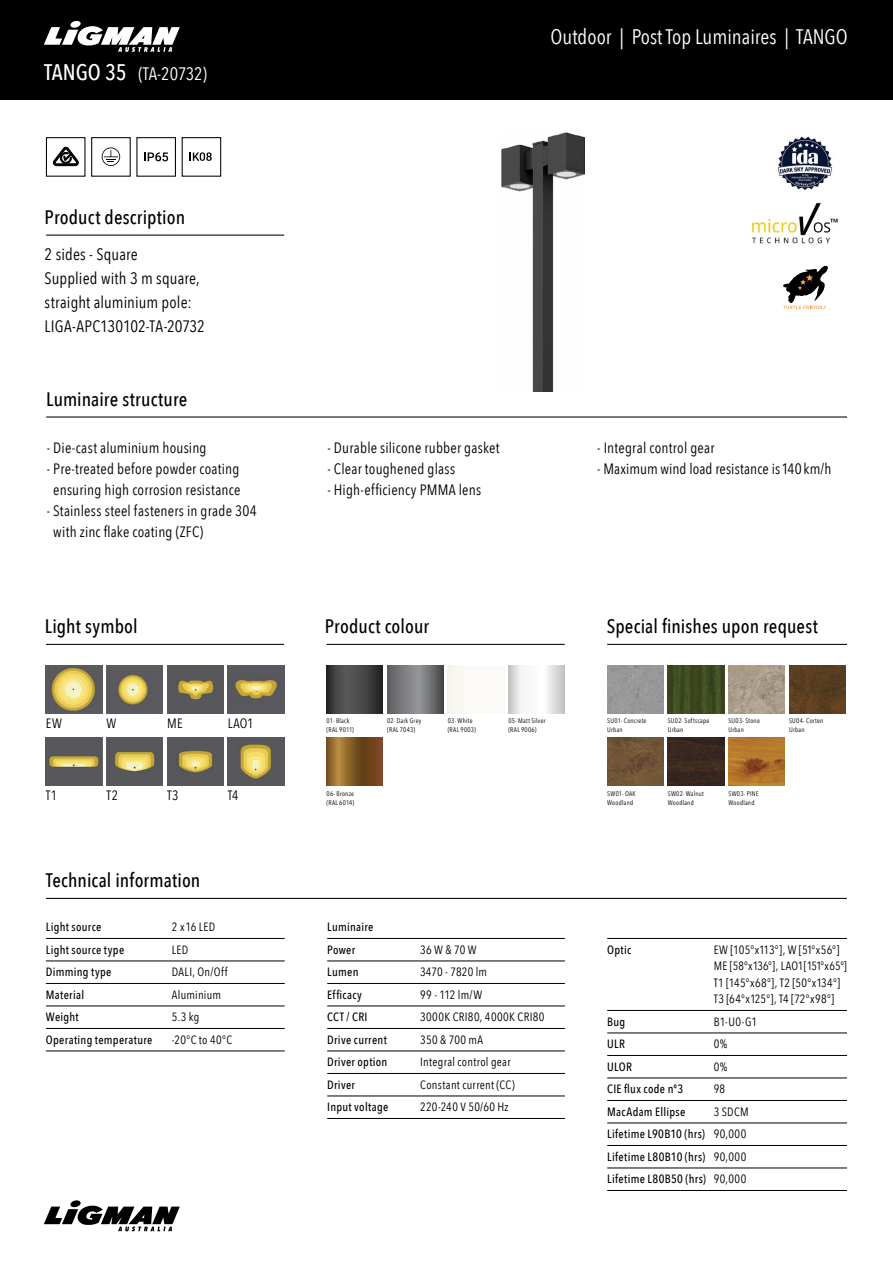
<style>
.page{position:relative;width:893px;height:1263px;background:#fff}
.page>*{position:absolute;margin:0;border:0;box-sizing:border-box;transform-origin:0 0}
.t1{font:21px "Avenir Next Condensed";color:#fff}
.t2{font:500 19.5px "Avenir Next Condensed";letter-spacing:.005em;color:#000}
.t3{font:18px "Avenir Next Condensed";letter-spacing:-.01em;color:#fff}
.t4{font:16.5px/24px "Avenir Next Condensed";letter-spacing:.005em;color:#000}
.t5{font:15px/21px "Avenir Next Condensed";letter-spacing:.015em;color:#000;text-align:center}
.t6{font:13.5px "Avenir Next Condensed";letter-spacing:.02em;color:#000}
.t7{font:12px/16.5px "Avenir Next Condensed";letter-spacing:.025em;color:#000}
.t8{font:500 12px/22.5px "Avenir Next Condensed";letter-spacing:.025em;color:#000}
.t9{font:6.75px/9px "Avenir Next Condensed";letter-spacing:.035em;color:#000}
.s1{font-weight:500;font-size:22.5px}
.s2{font-weight:400}
</style>
<div class="page">
<svg style="left:102px;top:147px;width:18px;height:19px"></svg>
<div style="left:91px;top:137px;width:40px;height:40px;border:1px solid #000"></div>
<svg style="left:144px;top:152px;width:24px;height:9px"></svg>
<div style="left:136px;top:137px;width:40px;height:40px;border:1px solid #000"></div>
<svg style="left:190px;top:152px;width:22px;height:9px"></svg>
<div style="left:182px;top:137px;width:39px;height:40px;border:1px solid #000"></div>
<svg style="left:53px;top:147px;width:25px;height:19px"></svg>
<div style="left:46px;top:137px;width:39px;height:40px;border:1px solid #000"></div>
<hr style="left:46px;top:235px;width:238px;height:1px;background:#000">
<hr style="left:46px;top:416px;width:801px;height:1px;background:#000">
<hr style="left:46px;top:938px;width:239px;height:1px;background:#000">
<hr style="left:46px;top:961px;width:239px;height:1px;background:#000">
<hr style="left:46px;top:983px;width:239px;height:1px;background:#000">
<hr style="left:46px;top:1006px;width:239px;height:1px;background:#000">
<hr style="left:46px;top:1028px;width:239px;height:1px;background:#000">
<hr style="left:46px;top:1051px;width:239px;height:1px;background:#000">
<hr style="left:46px;top:898px;width:801px;height:1px;background:#000">
<hr style="left:327px;top:938px;width:238px;height:1px;background:#000">
<hr style="left:327px;top:961px;width:238px;height:1px;background:#000">
<hr style="left:327px;top:983px;width:238px;height:1px;background:#000">
<hr style="left:327px;top:1006px;width:238px;height:1px;background:#000">
<hr style="left:327px;top:1028px;width:238px;height:1px;background:#000">
<hr style="left:327px;top:1051px;width:238px;height:1px;background:#000">
<hr style="left:327px;top:1073px;width:238px;height:1px;background:#000">
<hr style="left:327px;top:1096px;width:238px;height:1px;background:#000">
<hr style="left:327px;top:1118px;width:238px;height:1px;background:#000">
<hr style="left:607px;top:938px;width:240px;height:1px;background:#000">
<hr style="left:607px;top:1010px;width:240px;height:1px;background:#000">
<hr style="left:607px;top:1033px;width:240px;height:1px;background:#000">
<hr style="left:607px;top:1055px;width:240px;height:1px;background:#000">
<hr style="left:607px;top:1078px;width:240px;height:1px;background:#000">
<hr style="left:607px;top:1100px;width:240px;height:1px;background:#000">
<hr style="left:607px;top:1123px;width:240px;height:1px;background:#000">
<hr style="left:607px;top:1145px;width:240px;height:1px;background:#000">
<hr style="left:607px;top:1168px;width:240px;height:1px;background:#000">
<hr style="left:607px;top:1190px;width:240px;height:1px;background:#000">
<svg style="left:44px;top:1200px;width:136px;height:31px"></svg>
<div style="left:0;top:0;width:893px;height:99px;background:#000"></div>
<svg style="left:44px;top:20px;width:136px;height:32px"></svg>
<img style="left:502px;top:132px;width:83px;height:259px">
<div style="left:607px;top:665px;width:56px;height:48px;background:#989898"></div>
<img style="left:668px;top:665px;width:56px;height:48px">
<img style="left:728px;top:665px;width:57px;height:48px">
<img style="left:789px;top:665px;width:56px;height:48px">
<img style="left:607px;top:738px;width:56px;height:48px">
<img style="left:668px;top:738px;width:56px;height:48px">
<img style="left:728px;top:738px;width:57px;height:48px">
<img style="left:327px;top:665px;width:56px;height:48px">
<img style="left:387px;top:665px;width:56px;height:48px">
<img style="left:327px;top:738px;width:56px;height:48px">
<hr style="left:327px;top:644px;width:238px;height:1px;background:#000">
<hr style="left:607px;top:644px;width:240px;height:1px;background:#000">
<hr style="left:46px;top:644px;width:238px;height:1px;background:#000">
<img style="left:46px;top:665px;width:56px;height:48px">
<img style="left:107px;top:665px;width:56px;height:48px">
<img style="left:167px;top:665px;width:56px;height:48px">
<img style="left:228px;top:665px;width:56px;height:48px">
<img style="left:46px;top:738px;width:56px;height:48px">
<img style="left:107px;top:738px;width:56px;height:48px">
<img style="left:167px;top:738px;width:56px;height:48px">
<img style="left:228px;top:738px;width:56px;height:48px">
<img style="left:777px;top:136px;width:56px;height:54px">
<img style="left:751px;top:202px;width:86px;height:42px">
<svg style="left:783px;top:266px;width:45px;height:43px"></svg>
<p class="t3" style="left:44px;top:58px;width:164px"><span class="s1">TANGO 35</span> (TA-20732)</p>
<h2 class="t2" style="left:45px;top:206px;width:142px">Product description</h2>
<p class="t4" style="left:45px;top:242px;width:162px">2 sides - Square<br>Supplied with 3 m square, straight aluminium pole:<br>LIGA-APC130102-TA-20732</p>
<h2 class="t2" style="left:46px;top:387px;width:143px">Luminaire structure</h2>
<p class="t5" style="left:47px;top:436px;width:161px">- Die-cast aluminium housing</p>
<p class="t5" style="left:47px;top:457px;width:195px">- Pre-treated before powder coating ensuring high corrosion resistance</p>
<p class="t5" style="left:53px;top:499px;width:205px;text-align:left;text-indent:-6px">- Stainless steel fasteners in grade 304 with zinc flake coating (ZFC)</p>
<h1 class="t1" style="left:551px;top:19px;width:299px">Outdoor | Post Top Luminaires | TANGO</h1>
<p class="t5" style="left:327px;top:436px;width:174px">- Durable silicone rubber gasket</p>
<p class="t5" style="left:327px;top:457px;width:129px">- Clear toughened glass</p>
<p class="t5" style="left:327px;top:478px;width:155px">- High-efficiency PMMA lens</p>
<p class="t5" style="left:597px;top:436px;width:119px">- Integral control gear</p>
<p class="t5" style="left:597px;top:457px;width:236px">- Maximum wind load resistance is 140 km/h</p>
<h2 class="t2" style="left:45px;top:614px;width:95px">Light symbol</h2>
<h2 class="t2" style="left:325px;top:614px;width:106px">Product colour</h2>
<h2 class="t2" style="left:607px;top:614px;width:213px">Special finishes upon request</h2>
<p class="t6" style="left:46px;top:712px;width:18px">EW</p>
<p class="t6" style="left:107px;top:712px;width:11px">W</p>
<p class="t6" style="left:167px;top:712px;width:17px">ME</p>
<p class="t6" style="left:228px;top:712px;width:27px">LAO1</p>
<p class="t6" style="left:46px;top:784px;width:13px">T1</p>
<p class="t6" style="left:107px;top:784px;width:13px">T2</p>
<p class="t6" style="left:167px;top:784px;width:13px">T3</p>
<p class="t6" style="left:228px;top:784px;width:12px">T4</p>
<h2 class="t2" style="left:46px;top:868px;width:156px">Technical information</h2>
<p class="t8" style="left:46px;top:915px;width:57px">Light source</p>
<p class="t7" style="left:172px;top:918px;width:45px">2 x16 LED</p>
<p class="t8" style="left:46px;top:938px;width:80px">Light source type</p>
<p class="t7" style="left:172px;top:940px;width:18px">LED</p>
<p class="t8" style="left:46px;top:960px;width:67px">Dimming type</p>
<p class="t7" style="left:172px;top:963px;width:57px">DALI, On/Off</p>
<p class="t8" style="left:46px;top:983px;width:40px">Material</p>
<p class="t7" style="left:172px;top:985px;width:51px">Aluminium</p>
<p class="t8" style="left:46px;top:1005px;width:34px">Weight</p>
<p class="t7" style="left:172px;top:1008px;width:29px">5.3 kg</p>
<p class="t8" style="left:46px;top:1028px;width:108px">Operating temperature</p>
<p class="t7" style="left:172px;top:1030px;width:62px">-20°C to 40°C</p>
<p class="t9" style="left:327px;top:716px;width:29px">01- Black (RAL 9011)</p>
<p class="t9" style="left:387px;top:716px;width:36px">02- Dark Grey (RAL 7043)</p>
<p class="t9" style="left:327px;top:788px;width:29px">06- Bronze (RAL 6014)</p>
<p class="t9" style="left:448px;top:716px;width:30px">03- White (RAL 9003)</p>
<p class="t9" style="left:508px;top:716px;width:39px">05- Matt Silver (RAL 9006)</p>
<p class="t9" style="left:607px;top:716px;width:41px">SU01- Concrete<br>Urban</p>
<p class="t9" style="left:668px;top:716px;width:43px">SU02- Softscape<br>Urban</p>
<p class="t9" style="left:728px;top:716px;width:33px">SU03- Stone<br>Urban</p>
<p class="t9" style="left:789px;top:716px;width:36px">SU04- Corten<br>Urban</p>
<p class="t9" style="left:607px;top:788px;width:30px">SW01- OAK<br>Woodland</p>
<p class="t9" style="left:668px;top:788px;width:38px">SW02- Walnut<br>Woodland</p>
<p class="t9" style="left:728px;top:788px;width:32px">SW03- PINE<br>Woodland</p>
<p class="t8" style="left:327px;top:915px;width:48px">Luminaire<br>Power</p>
<p class="t7" style="left:420px;top:940px;width:58px">36 W &amp; 70 W</p>
<p class="t8" style="left:327px;top:960px;width:33px">Lumen</p>
<p class="t7" style="left:420px;top:963px;width:68px">3470 - 7820 lm</p>
<p class="t8" style="left:327px;top:983px;width:36px">Efficacy</p>
<p class="t7" style="left:420px;top:985px;width:63px">99 - 112 lm/W</p>
<p class="t8" style="left:327px;top:1005px;width:42px">CCT / CRI</p>
<p class="t7" style="left:420px;top:1008px;width:126px">3000K CRI80, 4000K CRI80</p>
<p class="t8" style="left:327px;top:1028px;width:61px">Drive current</p>
<p class="t7" style="left:420px;top:1030px;width:64px">350 &amp; 700 mA</p>
<p class="t8" style="left:327px;top:1050px;width:62px">Driver option</p>
<p class="t7" style="left:420px;top:1053px;width:92px">Integral control gear</p>
<p class="t8" style="left:327px;top:1073px;width:29px">Driver</p>
<p class="t7" style="left:420px;top:1075px;width:96px">Constant current (CC)</p>
<p class="t8" style="left:327px;top:1095px;width:63px">Input voltage</p>
<p class="t7" style="left:420px;top:1098px;width:90px">220-240 V 50/60 Hz</p>
<p class="t8" style="left:607px;top:938px;width:26px">Optic</p>
<p class="t7" style="left:714px;top:940px;width:135px">EW [105°x113°], W [51°x56°]<br>ME [58°x136°], LAO1[151°x65°]<br>T1 [145°x68°], T2 [50°x134°]<br>T3 [64°x125°], T4 [72°x98°]</p>
<p class="t8" style="left:607px;top:1010px;width:20px">Bug</p>
<p class="t7" style="left:714px;top:1012px;width:45px">B1-U0-G1</p>
<p class="t8" style="left:607px;top:1032px;width:19px">ULR</p>
<p class="t7" style="left:714px;top:1035px;width:15px">0%</p>
<p class="t8" style="left:607px;top:1055px;width:26px">ULOR</p>
<p class="t7" style="left:714px;top:1057px;width:15px">0%</p>
<p class="t8" style="left:607px;top:1077px;width:78px">CIE flux code nº3</p>
<p class="t7" style="left:714px;top:1080px;width:13px">98</p>
<p class="t8" style="left:607px;top:1100px;width:80px">MacAdam Ellipse</p>
<p class="t8" style="left:607px;top:1100px;width:143px;text-indent:106px"><span class="s2">3 SDCM<br></span>Lifetime L90B10 (hrs) <span class="s2">90,000<br></span>Lifetime L80B10 (hrs) <span class="s2">90,000<br></span>Lifetime L80B50 (hrs) <span class="s2">90,000</span></p>
</div>
